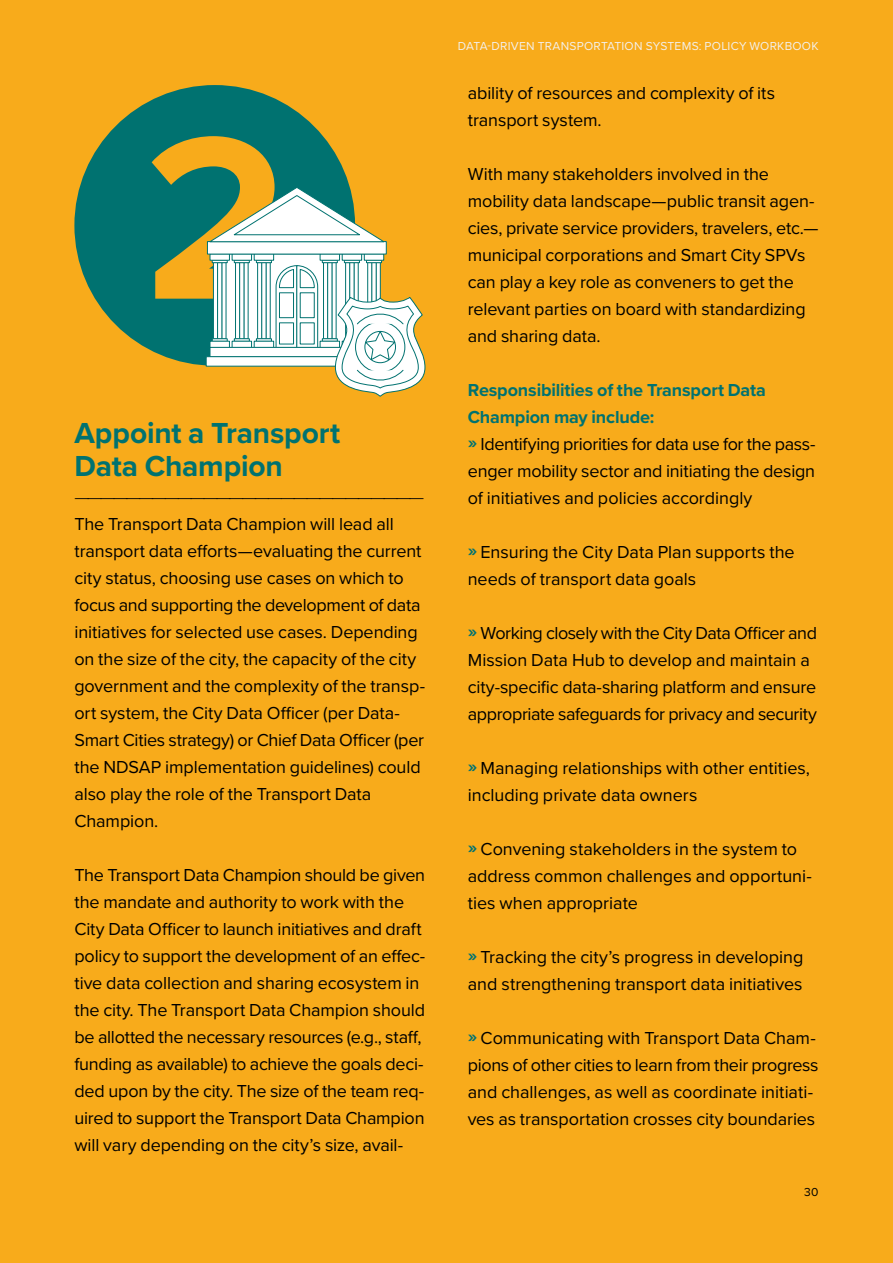
<style>
.page{position:relative;width:893px;height:1263px;background:#f8ab1b}
.page>*{position:absolute;margin:0;border:0;box-sizing:border-box;transform-origin:0 0}
.t1{font:700 30px/33px "Proxima Nova";letter-spacing:-.005em;color:#007270}
.t2{font:18px/27px "Proxima Nova";letter-spacing:-.005em;color:#000}
.t3{font:300 18px "Proxima Nova";color:#000}
.t4{font:12px "Proxima Nova";letter-spacing:.02em;color:#f3f0ec}
.t5{font:12px "Proxima Nova";color:#000}
.s1{font-weight:700;color:#007270}
</style>
<div class="page">
<div style="left:74px;top:85px;width:281px;height:281px;background:#007270;border-radius:50%"></div>
<svg style="left:152px;top:136px;width:273px;height:261px"></svg>
<h1 class="t1" style="left:74px;top:415px;width:267px">Appoint a Transport<br>Data Champion</h1>
<p class="t3" style="left:74px;top:483px;width:351px">———————————————————————————</p>
<p class="t2" style="left:74px;top:509px;width:352px">The Transport Data Champion will lead all transport data efforts—evaluating the current city status, choosing use cases on which to focus and supporting the development of data initiatives for selected use cases. Depending on the size of the city, the capacity of the city government and the complexity of the transp&shy;ort system, the City Data Officer (per Data-Smart Cities strategy) or Chief Data Officer (per the NDSAP implementation guidelines) could also play the role of the Transport Data Champion.</p>
<p class="t2" style="left:74px;top:860px;width:352px">The Transport Data Champion should be given the mandate and authority to work with the City Data Officer to launch initiatives and draft policy to support the development of an effec&shy;tive data collection and sharing ecosystem in the city. The Transport Data Champion should be allotted the necessary resources (e.g., staff, funding as available) to achieve the goals deci&shy;ded upon by the city. The size of the team req&shy;uired to support the Transport Data Champion will vary depending on the city’s size, avail-</p>
<p class="t4" style="left:458px;top:37px;width:362px">DATA-DRIVEN TRANSPORTATION SYSTEMS: POLICY WORKBOOK</p>
<p class="t2" style="left:468px;top:79px;width:309px">ability of resources and complexity of its transport system.</p>
<p class="t2" style="left:468px;top:160px;width:352px">With many stakeholders involved in the mobility data landscape—public transit agen&shy;cies, private service providers, travelers, etc.— municipal corporations and Smart City SPVs can play a key role as conveners to get the relevant parties on board with standardizing and sharing data.</p>
<p class="t2" style="left:468px;top:376px;width:349px"><span class="s1">Responsibilities of the Transport Data Champion may include:<br>»</span> Identifying priorities for data use for the pass&shy;enger mobility sector and initiating the design of initiatives and policies accordingly</p>
<p class="t2" style="left:468px;top:538px;width:328px"><span class="s1">»</span> Ensuring the City Data Plan supports the needs of transport data goals</p>
<p class="t2" style="left:468px;top:619px;width:351px"><span class="s1">»</span> Working closely with the City Data Officer and Mission Data Hub to develop and maintain a city-specific data-sharing platform and ensure appropriate safeguards for privacy and security</p>
<p class="t2" style="left:468px;top:754px;width:344px"><span class="s1">»</span> Managing relationships with other entities, including private data owners</p>
<p class="t2" style="left:468px;top:835px;width:346px"><span class="s1">»</span> Convening stakeholders in the system to address common challenges and opportuni&shy;ties when appropriate</p>
<p class="t2" style="left:468px;top:943px;width:337px"><span class="s1">»</span> Tracking the city’s progress in developing and strengthening transport data initiatives</p>
<p class="t2" style="left:468px;top:1024px;width:352px"><span class="s1">»</span> Communicating with Transport Data Cham&shy;pions of other cities to learn from their progress and challenges, as well as coordinate initiati&shy;ves as transportation crosses city boundaries</p>
<p class="t5" style="left:804px;top:1183px;width:16px">30</p>
</div>
